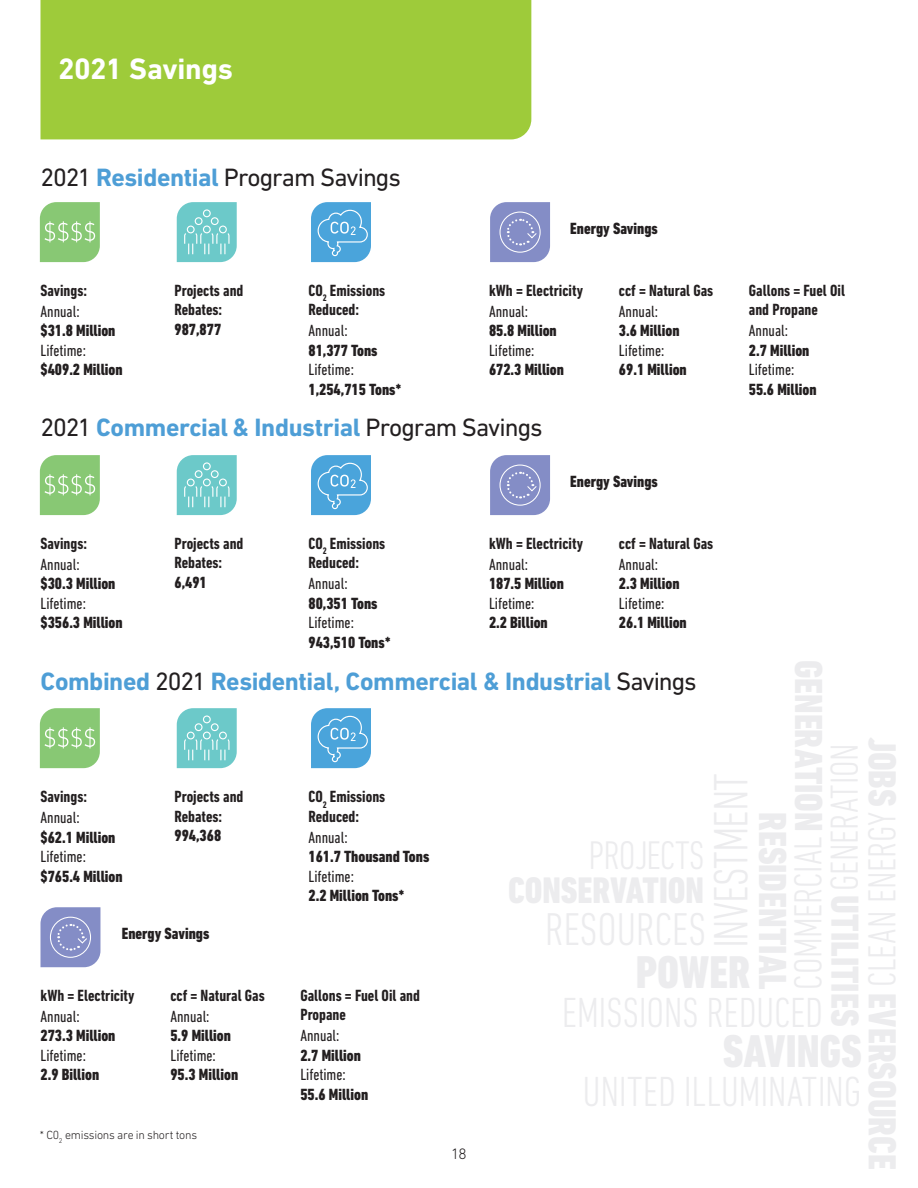
<style>
.page{position:relative;width:918px;height:1188px;background:#fff}
.page>*{position:absolute;margin:0;border:0;box-sizing:border-box;transform-origin:0 0}
.t1{font:700 30px "DIN Next LT Pro";letter-spacing:-.01em;color:#fff}
.B__Subhead{font:700 25.5px "DIN Next LT Pro";letter-spacing:-.015em;color:#4e9ed6}
.B__Subhead-2{font:25.5px "DIN Next LT Pro";letter-spacing:-.045em;color:#231f20}
.t2{font:800 condensed 16.5px/19.5px "DIN Next LT Pro";color:#231f20}
.t3{font:700 condensed 16.5px/19.5px "DIN Next LT Pro";color:#231f20}
.t4{font:condensed 16.5px/19.5px "DIN Next LT Pro";color:#231f20}
.t5{font:300 15.3px "DIN Next LT Pro";color:#231f20}
.Footnotes{font:300 12px "DIN Next LT Pro";letter-spacing:-.02em;color:#231f20}
.s1{font-weight:700;color:#4e9ed6}
.s2{font-weight:400}
.s3{font-weight:800}
.s4{font-weight:400;color:#231f20}
</style>
<div class="page">
<svg style="left:40px;top:202px;width:60px;height:60px;background:#95cd83"></svg>
<svg style="left:40px;top:455px;width:60px;height:60px;background:#95cd83"></svg>
<svg style="left:40px;top:708px;width:60px;height:60px;background:#95ce83"></svg>
<svg style="left:177px;top:202px;width:60px;height:60px;background:#7dcfcf"></svg>
<svg style="left:177px;top:455px;width:60px;height:60px;background:#7dcfcf"></svg>
<svg style="left:177px;top:708px;width:60px;height:60px;background:#7dcfcf"></svg>
<svg style="left:311px;top:202px;width:60px;height:60px;background:#5eaedf"></svg>
<svg style="left:311px;top:455px;width:60px;height:60px;background:#5eaedf"></svg>
<svg style="left:311px;top:708px;width:60px;height:60px;background:#5eaedf"></svg>
<svg style="left:490px;top:202px;width:60px;height:60px;background:#8f97cb"></svg>
<svg style="left:490px;top:455px;width:60px;height:60px;background:#8f97cb"></svg>
<svg style="left:41px;top:907px;width:59px;height:60px;background:#8f97cb"></svg>
<div style="left:40px;top:0;width:491px;height:139px;background:#9ecb3a"></div>
<p class="t1" style="left:58px;top:51px;width:176px">2021 Savings</p>
<p class="B__Subhead-2" style="left:40px;top:162px;width:362px">2021 <span class="s1">Residential</span> Program Savings</p>
<p class="t3" style="left:40px;top:280px;width:48px">Savings:</p>
<p class="t2" style="left:40px;top:301px;width:77px"><span class="s2">Annual: </span>$31.8 Million</p>
<p class="t4" style="left:40px;top:340px;width:47px">Lifetime:</p>
<p class="t2" style="left:40px;top:360px;width:84px">$409.2 Million</p>
<p class="t3" style="left:175px;top:280px;width:70px">Projects and</p>
<p class="t3" style="left:175px;top:300px;width:49px">Rebates:<br><span class="s3">987,877</span></p>
<p class="t3" style="left:309px;top:280px;width:78px">CO<sub>2</sub> Emissions<br>Reduced:</p>
<p class="t2" style="left:309px;top:321px;width:71px"><span class="s2">Annual:<br></span>81,377 Tons</p>
<p class="t4" style="left:309px;top:360px;width:47px">Lifetime:</p>
<p class="t2" style="left:309px;top:379px;width:94px">1,254,715 Tons*</p>
<p class="t2" style="left:570px;top:219px;width:89px">Energy Savings</p>
<p class="t3" style="left:489px;top:280px;width:96px">kWh = Electricity</p>
<p class="t2" style="left:489px;top:301px;width:69px"><span class="s2">Annual:<br></span>85.8 Million</p>
<p class="t4" style="left:489px;top:340px;width:47px">Lifetime:</p>
<p class="t2" style="left:489px;top:360px;width:77px">672.3 Million</p>
<p class="t3" style="left:619px;top:280px;width:96px">ccf = Natural Gas</p>
<p class="t2" style="left:619px;top:301px;width:62px"><span class="s2">Annual:<br></span>3.6 Million</p>
<p class="t4" style="left:619px;top:340px;width:47px">Lifetime:</p>
<p class="t2" style="left:619px;top:360px;width:69px">69.1 Million</p>
<p class="B__Subhead" style="left:40px;top:412px;width:504px"><span class="s4">2021</span> Commercial &amp; Industrial <span class="s4">Program Savings</span></p>
<p class="t2" style="left:570px;top:472px;width:89px">Energy Savings</p>
<p class="t3" style="left:40px;top:533px;width:48px">Savings:</p>
<p class="t2" style="left:40px;top:554px;width:77px"><span class="s2">Annual: </span>$30.3 Million</p>
<p class="t4" style="left:40px;top:593px;width:47px">Lifetime:</p>
<p class="t2" style="left:40px;top:613px;width:84px">$356.3 Million</p>
<p class="t3" style="left:175px;top:533px;width:70px">Projects and</p>
<p class="t3" style="left:175px;top:553px;width:49px">Rebates:<br><span class="s3">6,491</span></p>
<p class="t3" style="left:309px;top:533px;width:78px">CO<sub>2</sub> Emissions<br>Reduced:</p>
<p class="t2" style="left:309px;top:574px;width:71px"><span class="s2">Annual:<br></span>80,351 Tons</p>
<p class="t4" style="left:309px;top:613px;width:47px">Lifetime:</p>
<p class="t2" style="left:309px;top:632px;width:84px">943,510 Tons*</p>
<p class="t3" style="left:489px;top:533px;width:96px">kWh = Electricity</p>
<p class="t2" style="left:489px;top:554px;width:77px"><span class="s2">Annual:<br></span>187.5 Million</p>
<p class="t4" style="left:489px;top:593px;width:47px">Lifetime:</p>
<p class="t2" style="left:489px;top:613px;width:60px">2.2 Billion</p>
<p class="t3" style="left:619px;top:533px;width:96px">ccf = Natural Gas</p>
<p class="t2" style="left:619px;top:554px;width:62px"><span class="s2">Annual:<br></span>2.3 Million</p>
<p class="t2" style="left:619px;top:593px;width:69px"><span class="s2">Lifetime:<br></span>26.1 Million</p>
<p class="B__Subhead" style="left:40px;top:666px;width:658px">Combined <span class="s4">2021</span> Residential, Commercial &amp; Industrial <span class="s4">Savings</span></p>
<p class="t3" style="left:749px;top:280px;width:98px">Gallons = Fuel Oil and Propane</p>
<p class="t4" style="left:749px;top:321px;width:62px">Annual:<br><span class="s3">2.7 Million<br></span>Lifetime:</p>
<p class="t2" style="left:749px;top:379px;width:69px">55.6 Million</p>
<p class="t3" style="left:40px;top:787px;width:48px">Savings:</p>
<p class="t2" style="left:40px;top:808px;width:77px"><span class="s2">Annual: </span>$62.1 Million</p>
<p class="t4" style="left:40px;top:847px;width:47px">Lifetime:</p>
<p class="t2" style="left:40px;top:867px;width:84px">$765.4 Million</p>
<p class="t3" style="left:175px;top:787px;width:70px">Projects and</p>
<p class="t3" style="left:175px;top:807px;width:49px">Rebates:<br><span class="s3">994,368</span></p>
<p class="t2" style="left:122px;top:924px;width:89px">Energy Savings</p>
<p class="t3" style="left:40px;top:986px;width:96px">kWh = Electricity</p>
<p class="t2" style="left:40px;top:1007px;width:77px"><span class="s2">Annual:<br></span>273.3 Million</p>
<p class="t2" style="left:40px;top:1046px;width:60px"><span class="s2">Lifetime:<br></span>2.9 Billion</p>
<p class="t3" style="left:170px;top:986px;width:96px">ccf = Natural Gas</p>
<p class="t2" style="left:170px;top:1007px;width:62px"><span class="s2">Annual:<br></span>5.9 Million</p>
<p class="t2" style="left:170px;top:1046px;width:69px"><span class="s2">Lifetime:<br></span>95.3 Million</p>
<p class="Footnotes" style="left:40px;top:1128px;width:159px">* C0<sub>2</sub> emissions are in short tons</p>
<p class="t3" style="left:309px;top:787px;width:78px">CO<sub>2</sub> Emissions<br>Reduced:</p>
<p class="t2" style="left:309px;top:828px;width:122px"><span class="s2">Annual:<br></span>161.7 Thousand Tons</p>
<p class="t4" style="left:309px;top:866px;width:47px">Lifetime:</p>
<p class="t2" style="left:309px;top:886px;width:98px">2.2 Million Tons*</p>
<p class="t3" style="left:300px;top:986px;width:121px">Gallons = Fuel Oil and<br>Propane</p>
<p class="t2" style="left:300px;top:1026px;width:62px"><span class="s2">Annual:<br></span>2.7 Million</p>
<p class="t4" style="left:300px;top:1065px;width:47px">Lifetime:</p>
<p class="t2" style="left:300px;top:1085px;width:69px">55.6 Million</p>
<p class="t5" style="left:451px;top:1145px;width:17px">18</p>
</div>
